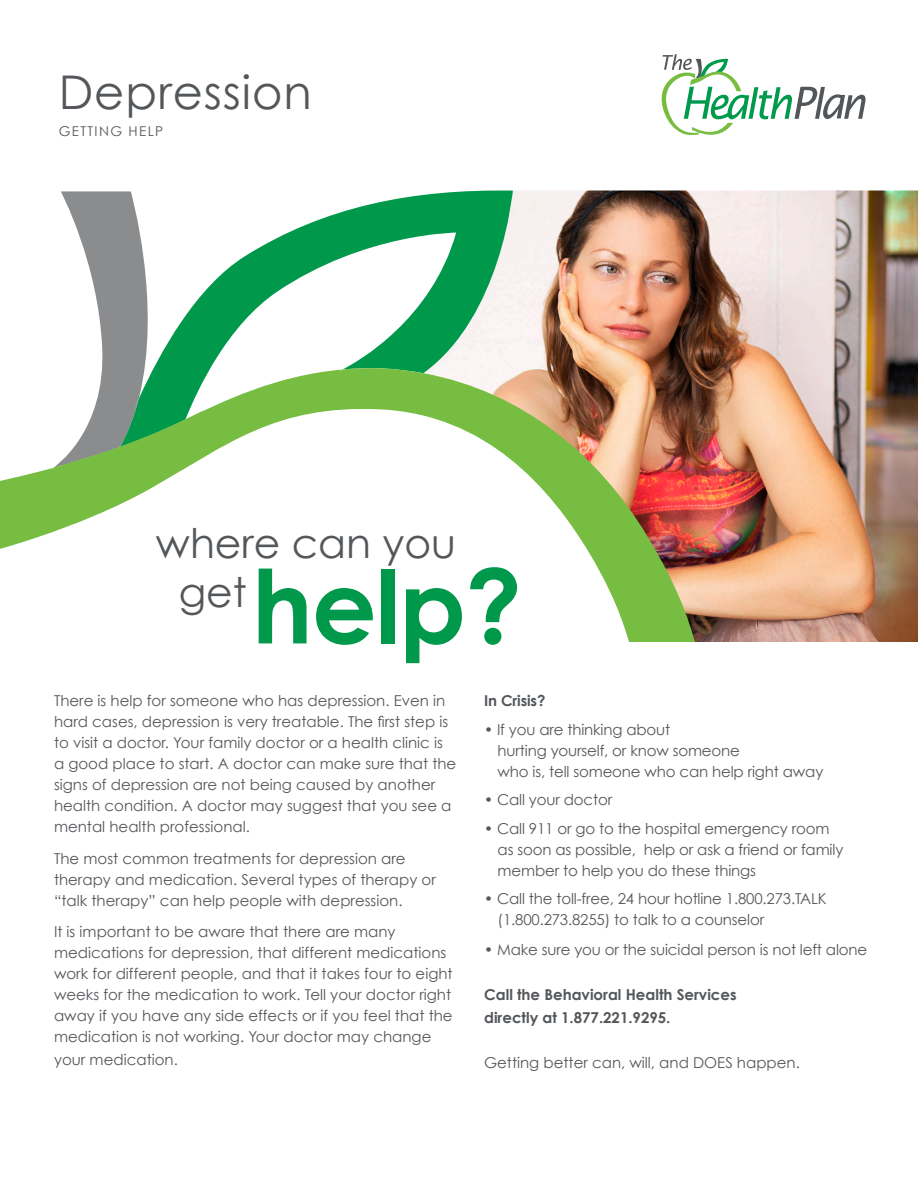
<style>
.page{position:relative;width:918px;height:1188px;background:#fff}
.page>*{position:absolute;margin:0;border:0;box-sizing:border-box;transform-origin:0 0}
.t1{font:700 101.7px "Century Gothic";color:#00994c}
.t2{font:46.5px "Century Gothic";letter-spacing:.02em;color:#54575a}
.t3{font:40.95px/49.1px "Century Gothic";color:#54575a}
.t4{font:15px/21px "Century Gothic";color:#54575a}
.t5{font:700 15px/22.5px "Century Gothic";color:#54575a}
.t6{font:13.5px "Century Gothic";letter-spacing:.1em;color:#54575a}
</style>
<div class="page">
<img style="left:513px;top:191px;width:405px;height:451px">
<svg style="left:661px;top:54px;width:204px;height:81px"></svg>
<svg style="left:202px;top:190px;width:311px;height:180px"></svg>
<svg style="left:0;top:370px;width:695px;height:272px"></svg>
<svg style="left:339px;top:368px;width:84px;height:23px;background:#71bb44"></svg>
<svg style="left:52px;top:191px;width:150px;height:301px"></svg>
<p class="t2" style="left:59px;top:64px;width:255px">Depression</p>
<p class="t6" style="left:59px;top:122px;width:106px">GETTING HELP</p>
<p class="t3" style="left:179px;top:518px;width:279px;text-indent:-23px">where can you get</p>
<p class="t1" style="left:252px;top:543px;width:272px">help?</p>
<p class="t4" style="left:54px;top:690px;width:404px">There is help for someone who has depression. Even in hard cases, depression is very treatable. The first step is to visit a doctor. Your family doctor or a health clinic is a good place to start. A doctor can make sure that the signs of depression are not being caused by another health condition. A doctor may suggest that you see a mental health professional.</p>
<p class="t4" style="left:54px;top:847px;width:383px">The most common treatments for depression are therapy and medication. Several types of therapy or “talk therapy” can help people with depression.</p>
<p class="t4" style="left:54px;top:921px;width:400px">It is important to be aware that there are many medications for depression, that different medications work for different people, and that it takes four to eight weeks for the medication to work. Tell your doctor right away if you have any side effects or if you feel that the medication is not working. Your doctor may change</p>
<p class="t4" style="left:54px;top:1048px;width:125px">your medication.</p>
<p class="t5" style="left:484px;top:689px;width:63px">In Crisis?</p>
<p class="t4" style="left:484px;top:718px;width:188px">• If you are thinking about</p>
<p class="t4" style="left:498px;top:739px;width:244px">hurting yourself, or know someone</p>
<p class="t4" style="left:498px;top:760px;width:327px">who is, tell someone who can help right away</p>
<p class="t4" style="left:484px;top:789px;width:130px">• Call your doctor</p>
<p class="t4" style="left:498px;top:817px;width:347px;text-indent:-14px">• Call 911 or go to the hospital emergency room as soon as possible, help or ask a friend or family member to help you do these things</p>
<p class="t4" style="left:498px;top:888px;width:331px;text-indent:-14px">• Call the toll-free, 24 hour hotline 1.800.273.TALK (1.800.273.8255) to talk to a counselor</p>
<p class="t4" style="left:484px;top:939px;width:385px">• Make sure you or the suicidal person is not left alone</p>
<p class="t5" style="left:484px;top:983px;width:254px">Call the Behavioral Health Services directly at 1.877.221.9295.</p>
<p class="t4" style="left:484px;top:1051px;width:317px">Getting better can, will, and DOES happen.</p>
</div>
